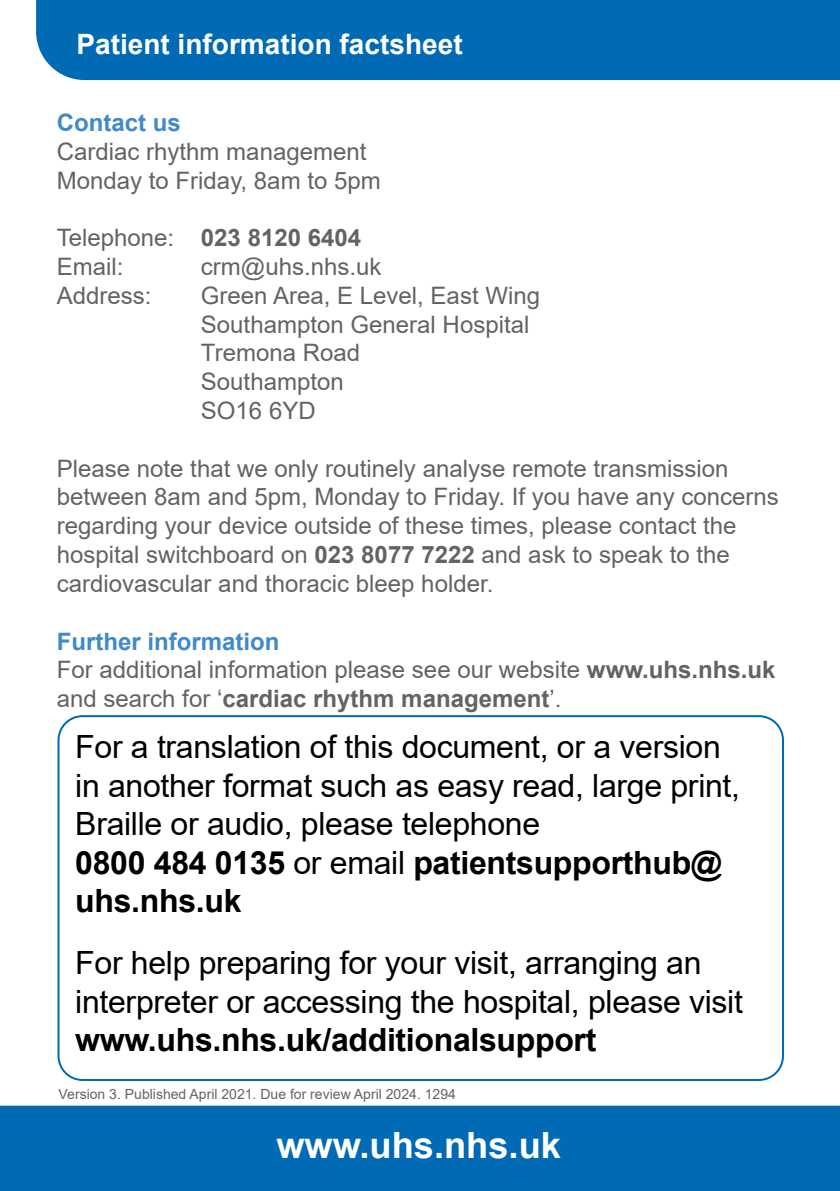
<style>
.page{position:relative;width:840px;height:1191px;background:#fff}
.page>*{position:absolute;margin:0;border:0;box-sizing:border-box;transform-origin:0 0}
.t1{font:700 36.2px "Arial";color:#fff}
.t2{font:32px/38.4px "Arial";letter-spacing:-.01em;color:#000}
.t3{font:700 32px "Arial";letter-spacing:-.01em;color:#000}
.t4{font:700 28px "Arial";color:#fff}
.t5{font:24px/28.8px "Arial";color:#646363}
.t6{font:700 24px "Arial";color:#4189c8}
.t7{font:14px "Arial";color:#646363}
.s1{font-weight:700}
.s2{font-weight:700;color:#4189c8}
</style>
<div class="page">
<div style="left:36px;top:0;width:803px;height:81px;background:#006ab4"></div>
<div style="left:0;top:1105px;width:839px;height:86px;background:#006ab4"></div>
<div style="left:57px;top:715px;width:726px;height:366px;border:2px solid #006ab4;border-radius:24px"></div>
<p class="t4" style="left:76px;top:25px;width:387px">Patient information factsheet</p>
<p class="t6" style="left:57px;top:106px;width:126px">Contact us</p>
<p class="t5" style="left:57px;top:137px;width:325px">Cardiac rhythm management<br>Monday to Friday, 8am to 5pm</p>
<p class="t5" style="left:57px;top:223px;width:306px">Telephone: <span class="s1">023 8120 6404<br></span>Email:</p>
<p class="t5" style="left:201px;top:252px;width:182px">crm@uhs.nhs.uk</p>
<p class="t5" style="left:57px;top:281px;width:96px">Address:</p>
<p class="t5" style="left:201px;top:281px;width:340px">Green Area, E Level, East Wing<br>Southampton General Hospital<br>Tremona Road<br>Southampton<br>SO16 6YD</p>
<p class="t5" style="left:57px;top:453px;width:723px">Please note that we only routinely analyse remote transmission between 8am and 5pm, Monday to Friday. If you have any concerns regarding your device outside of these times, please contact the hospital switchboard on <span class="s1">023 8077 7222</span> and ask to speak to the cardiovascular and thoracic bleep holder.</p>
<p class="t5" style="left:57px;top:626px;width:720px"><span class="s2">Further information<br></span>For additional information please see our website <span class="s1">www.uhs.nhs.uk </span>and search for ‘<span class="s1">cardiac rhythm management</span>’.</p>
<h2 class="t2" style="left:75px;top:727px;width:666px">For a translation of this document, or a version in another format such as easy read, large print, Braille or audio, please telephone<br><span class="s1">0800 484 0135</span> or email <span class="s1">patientsupporthub@ uhs.nhs.uk</span></h2>
<h2 class="t2" style="left:75px;top:943px;width:668px">For help preparing for your visit, arranging an interpreter or accessing the hospital, please visit</h2>
<h2 class="t3" style="left:75px;top:1017px;width:522px">www.uhs.nhs.uk/additionalsupport</h2>
<p class="t7" style="left:59px;top:1084px;width:398px">Version 3. Published April 2021. Due for review April 2024. 1294</p>
<h1 class="t1" style="left:276px;top:1119px;width:286px">www.uhs.nhs.uk</h1>
</div>
